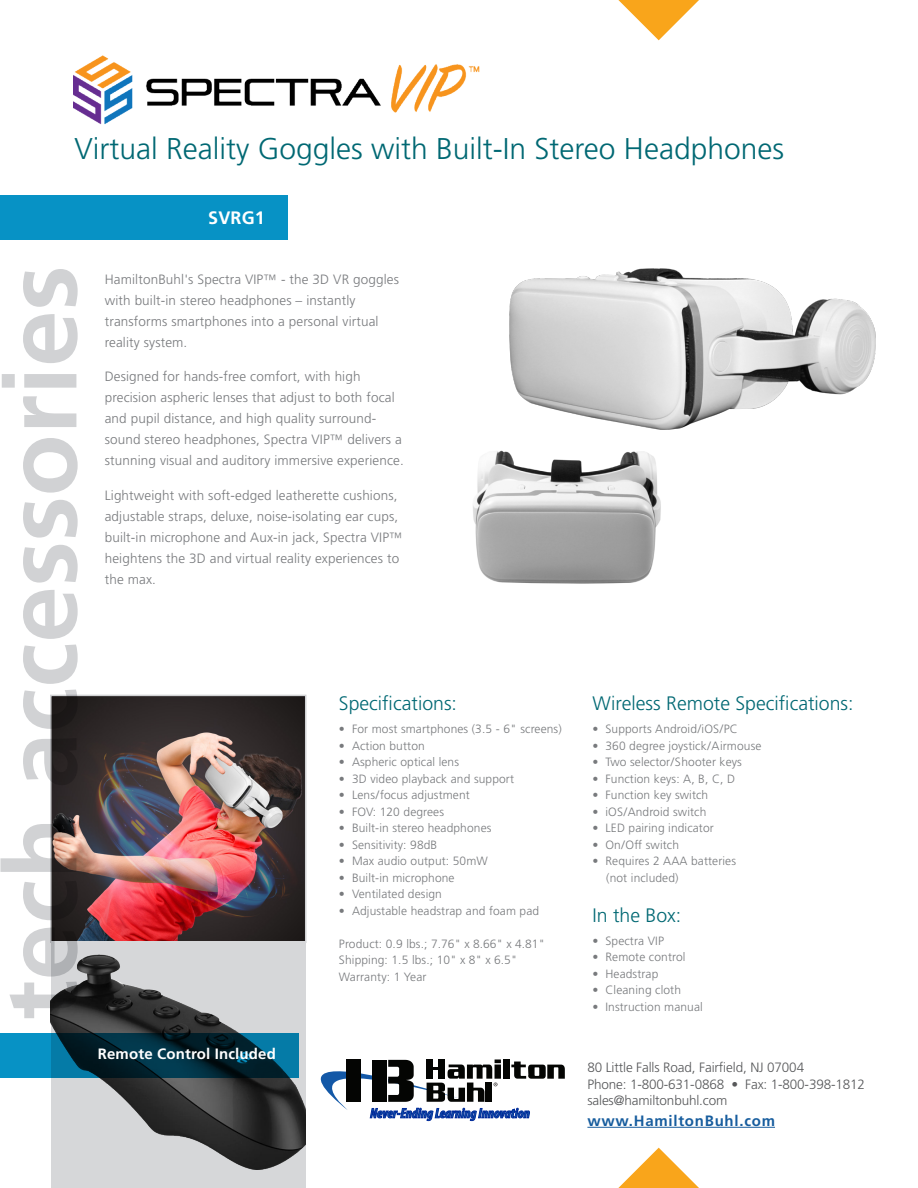
<style>
.page{position:relative;width:918px;height:1188px;background:#fff}
.page>*{position:absolute;margin:0;border:0;box-sizing:border-box;transform-origin:0 0}
.t1{font:700 101.25px "Frutiger LT Std";color:#d1d2d4}
.Headline{font:300 30px "Frutiger LT Std";color:#006873}
.Sub_heads{font:300 19.5px "Frutiger LT Std";color:#006873}
.Product_Number{font:700 18px "Frutiger LT Std";letter-spacing:.01em;color:#fff}
.t2{font:700 15px "Frutiger LT Std";letter-spacing:.01em;color:#fff}
.Footer_Web_Address{font:700 15px "Frutiger LT Std";letter-spacing:.05em;color:#175d9e}
.Basic_Body{font:300 13.5px/21px "Frutiger LT Std";letter-spacing:.01em;color:#787a7d}
.Footer_address{font:300 13.5px "Frutiger LT Std";letter-spacing:-.01em;color:#57585a}
.Bullets_and_Acc_s_co{font:300 12px/16.5px "Frutiger LT Std";letter-spacing:.01em;color:#787a7d}
.s1{font-stretch:condensed}
</style>
<div class="page">
<img style="left:53px;top:698px;width:250px;height:242px">
<div style="left:50px;top:695px;width:256px;height:248px;border:2px solid #d1d2d4"></div>
<div style="left:51px;top:942px;width:255px;height:246px;background:#d6d7d9"></div>
<img style="left:51px;top:955px;width:255px;height:215px">
<img style="left:73px;top:55px;width:407px;height:69px">
<img style="left:473px;top:450px;width:188px;height:134px">
<div style="left:0;top:195px;width:288px;height:45px;background:#0792c5"></div>
<svg style="left:618px;top:1148px;width:81px;height:40px"></svg>
<svg style="left:320px;top:1059px;width:245px;height:62px"></svg>
<svg style="left:618px;top:0;width:81px;height:40px"></svg>
<hr style="left:587px;top:1127px;width:188px;height:1px;background:#175d9e">
<img style="left:510px;top:269px;width:366px;height:161px">
<svg style="left:0;top:1033px;width:299px;height:44px;background:#02465e"></svg>
<p class="Headline" style="left:74px;top:131px;width:711px">Virtual Reality Goggles with Built-In Stereo Headphones</p>
<h1 class="t1" style="left:-18px;top:1020px;width:756px;rotate:-90deg">tech accessories</h1>
<p class="Product_Number" style="left:208px;top:207px;width:58px">SVRG1</p>
<p class="Basic_Body" style="left:105px;top:269px;width:296px">HamiltonBuhl's Spectra VIP<span class="s1">™</span> - the 3D VR goggles with built-in stereo headphones – instantly transforms smartphones into a personal virtual reality system.</p>
<p class="Basic_Body" style="left:105px;top:366px;width:301px">Designed for hands-free comfort, with high precision aspheric lenses that adjust to both focal and pupil distance, and high quality surround&shy;sound stereo headphones, Spectra VIP<span class="s1">™</span> delivers a stunning visual and auditory immersive experience.</p>
<p class="Basic_Body" style="left:105px;top:485px;width:300px">Lightweight with soft-edged leatherette cushions, adjustable straps, deluxe, noise-isolating ear cups, built-in microphone and Aux-in jack, Spectra VIP<span class="s1">™ </span>heightens the 3D and virtual reality experiences to the max.</p>
<p class="t2" style="left:98px;top:1045px;width:180px">Remote Control Included</p>
<p class="Sub_heads" style="left:339px;top:692px;width:120px">Specifications:</p>
<p class="Bullets_and_Acc_s_co" style="left:339px;top:721px;width:224px">• For most smartphones (3.5 - 6" screens)</p>
<p class="Bullets_and_Acc_s_co" style="left:339px;top:738px;width:87px">• Action button</p>
<p class="Bullets_and_Acc_s_co" style="left:339px;top:754px;width:122px">• Aspheric optical lens</p>
<p class="Bullets_and_Acc_s_co" style="left:339px;top:771px;width:177px">• 3D video playback and support</p>
<p class="Bullets_and_Acc_s_co" style="left:339px;top:787px;width:132px">• Lens/focus adjustment</p>
<p class="Bullets_and_Acc_s_co" style="left:339px;top:804px;width:107px">• FOV: 120 degrees</p>
<p class="Bullets_and_Acc_s_co" style="left:339px;top:820px;width:154px">• Built-in stereo headphones</p>
<p class="Bullets_and_Acc_s_co" style="left:339px;top:837px;width:100px">• Sensitivity: 98dB</p>
<p class="Bullets_and_Acc_s_co" style="left:339px;top:853px;width:150px">• Max audio output: 50mW</p>
<p class="Bullets_and_Acc_s_co" style="left:339px;top:870px;width:117px">• Built-in microphone</p>
<p class="Bullets_and_Acc_s_co" style="left:339px;top:886px;width:104px">• Ventilated design</p>
<p class="Bullets_and_Acc_s_co" style="left:339px;top:903px;width:202px">• Adjustable headstrap and foam pad</p>
<p class="Bullets_and_Acc_s_co" style="left:339px;top:936px;width:208px">Product: 0.9 lbs.; 7.76" x 8.66" x 4.81"</p>
<p class="Bullets_and_Acc_s_co" style="left:339px;top:952px;width:180px">Shipping: 1.5 lbs.; 10" x 8" x 6.5"<br>Warranty: 1 Year</p>
<p class="Sub_heads" style="left:592px;top:692px;width:263px">Wireless Remote Specifications:</p>
<p class="Bullets_and_Acc_s_co" style="left:592px;top:721px;width:147px">• Supports Android/iOS/PC</p>
<p class="Bullets_and_Acc_s_co" style="left:592px;top:738px;width:171px">• 360 degree joystick/Airmouse</p>
<p class="Bullets_and_Acc_s_co" style="left:592px;top:754px;width:151px">• Two selector/Shooter keys</p>
<p class="Bullets_and_Acc_s_co" style="left:592px;top:771px;width:144px">• Function keys: A, B, C, D</p>
<p class="Bullets_and_Acc_s_co" style="left:592px;top:787px;width:117px">• Function key switch</p>
<p class="Bullets_and_Acc_s_co" style="left:592px;top:804px;width:115px">• iOS/Android switch</p>
<p class="Bullets_and_Acc_s_co" style="left:592px;top:820px;width:123px">• LED pairing indicator</p>
<p class="Bullets_and_Acc_s_co" style="left:592px;top:837px;width:88px">• On/Off switch</p>
<p class="Bullets_and_Acc_s_co" style="left:606px;top:853px;width:131px;text-indent:-14px">• Requires 2 AAA batteries (not included)</p>
<p class="Sub_heads" style="left:592px;top:904px;width:90px">In the Box:</p>
<p class="Bullets_and_Acc_s_co" style="left:592px;top:933px;width:73px">• Spectra VIP</p>
<p class="Bullets_and_Acc_s_co" style="left:592px;top:949px;width:95px">• Remote control</p>
<p class="Bullets_and_Acc_s_co" style="left:592px;top:966px;width:67px">• Headstrap</p>
<p class="Bullets_and_Acc_s_co" style="left:592px;top:982px;width:90px">• Cleaning cloth</p>
<p class="Bullets_and_Acc_s_co" style="left:592px;top:999px;width:112px">• Instruction manual</p>
<p class="Footer_address" style="left:587px;top:1060px;width:218px">80 Little Falls Road, Fairfield, NJ 07004</p>
<p class="Footer_address" style="left:587px;top:1076px;width:279px">Phone: 1-800-631-0868 • Fax: 1-800-398-1812</p>
<p class="Footer_address" style="left:587px;top:1092px;width:141px">sales@hamiltonbuhl.com</p>
<p class="Footer_Web_Address" style="left:587px;top:1112px;width:189px">www.HamiltonBuhl.com</p>
</div>
